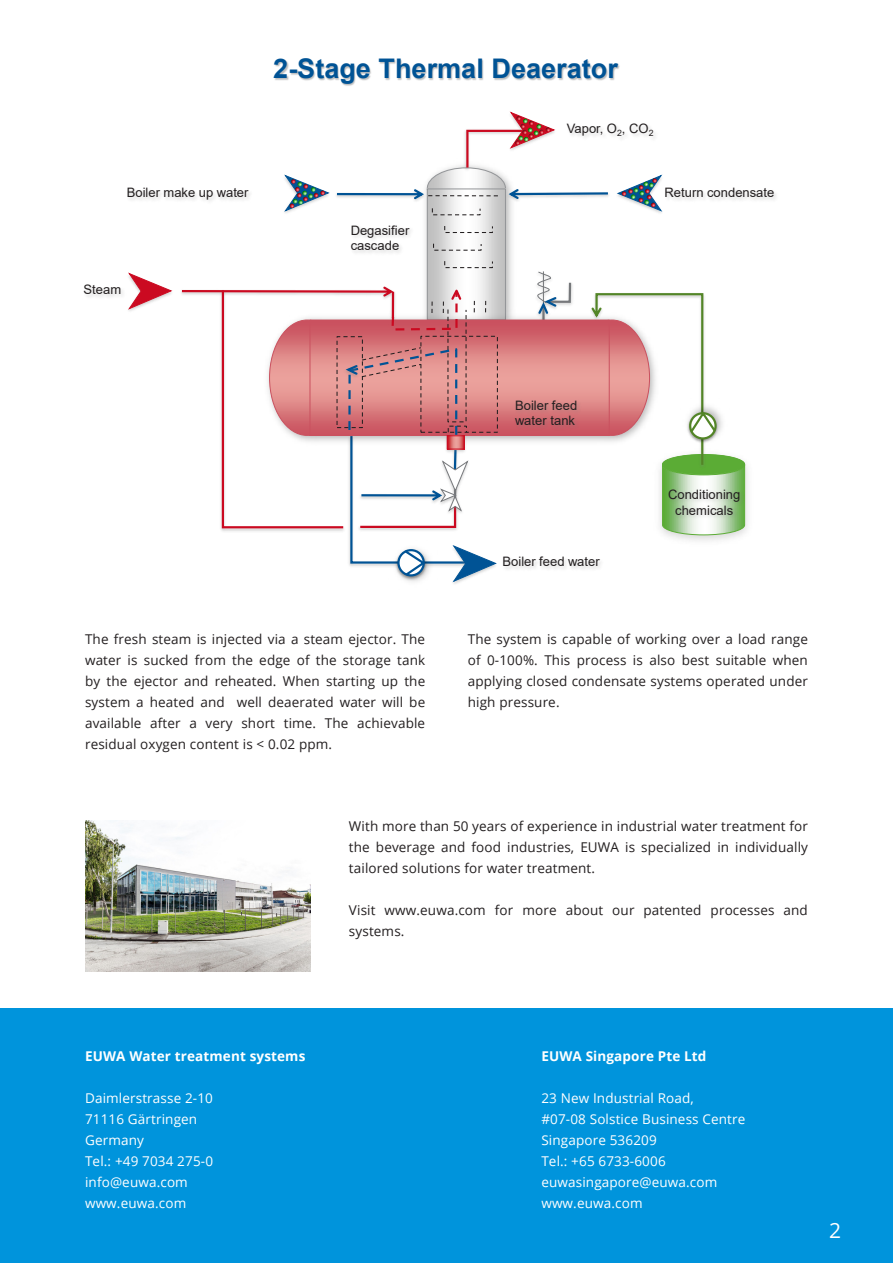
<style>
.page{position:relative;width:893px;height:1263px;background:#fff}
.page>*{position:absolute;margin:0;border:0;box-sizing:border-box;transform-origin:0 0}
.t1{font:700 27px "Arial";color:#005395}
.t2{font:21px "Open Sans";color:#fff}
.EUWA_Fließtext__Bloc{font:13.5px/21px "Open Sans";letter-spacing:.01em;color:#231f20;text-align:justify}
.EUWA_Fließtext__Foot{font:13.5px/21px "Open Sans";letter-spacing:.01em;color:#231f20;text-align:justify}
.EUWA_Fließtext__Bloc-2{font:13.5px "Open Sans";letter-spacing:.01em;color:#fff}
.EUWA_Fließtext__Bloc-3{font:700 13.5px "Open Sans";letter-spacing:.01em;color:#fff}
.t3{font:13.05px/15.6px "Arial";color:#231f20}
</style>
<div class="page">
<div style="left:0;top:1008px;width:893px;height:255px;background:#0094dc"></div>
<img style="left:425px;top:209px;width:87px;height:102px">
<svg style="left:429px;top:209px;width:75px;height:102px"></svg>
<div style="left:427px;top:189px;width:79px;height:131px;border:1px solid #939598"></div>
<img style="left:275px;top:60px;width:5px;height:21px">
<img style="left:280px;top:59px;width:340px;height:27px">
<svg style="left:128px;top:272px;width:45px;height:37px"></svg>
<img style="left:669px;top:463px;width:79px;height:78px">
<svg style="left:498px;top:322px;width:38px;height:112px;background:#dc8183"></svg>
<img style="left:86px;top:275px;width:50px;height:36px">
<img style="left:745px;top:480px;width:3px;height:51px">
<svg style="left:617px;top:174px;width:46px;height:38px"></svg>
<svg style="left:284px;top:175px;width:46px;height:37px"></svg>
<svg style="left:536px;top:271px;width:209px;height:265px"></svg>
<svg style="left:182px;top:286px;width:316px;height:297px"></svg>
<svg style="left:337px;top:111px;width:271px;height:98px"></svg>
<img style="left:505px;top:391px;width:87px;height:51px">
<img style="left:85px;top:821px;width:226px;height:150px">
<p class="t1" style="left:273px;top:50px;width:346px">2-Stage Thermal Deaerator</p>
<p class="t3" style="left:567px;top:121px;width:88px">Vapor, O<sub>2</sub>, CO<sub>2</sub></p>
<p class="t3" style="left:127px;top:185px;width:123px">Boiler make up water</p>
<p class="t3" style="left:664px;top:185px;width:111px">Return condensate</p>
<p class="t3" style="left:351px;top:222px;width:60px">Degasifier cascade</p>
<p class="t3" style="left:84px;top:282px;width:39px">Steam</p>
<p class="t3" style="left:515px;top:397px;width:64px">Boiler feed water tank</p>
<p class="t3" style="left:502px;top:554px;width:99px">Boiler feed water</p>
<p class="t3" style="left:668px;top:486px;width:74px;text-align:center">Conditioning chemicals</p>
<p class="EUWA_Fließtext__Bloc" style="left:85px;top:628px;width:342px">The fresh steam is injected via a steam ejector. The water is sucked from the edge of the storage tank by the ejector and reheated. When starting up the system a heated and well deaerated water will be available after a very short time. The achievable residual oxygen content is &lt; 0.02 ppm.</p>
<p class="EUWA_Fließtext__Bloc" style="left:468px;top:628px;width:342px">The system is capable of working over a load range of 0-100%. This process is also best suitable when applying closed condensate systems operated under high pressure.</p>
<p class="EUWA_Fließtext__Foot" style="left:349px;top:815px;width:461px">With more than 50 years of experience in industrial water treatment for the beverage and food industries, EUWA is specialized in individually tailored solutions for water treatment.</p>
<p class="EUWA_Fließtext__Foot" style="left:349px;top:899px;width:460px">Visit www.euwa.com for more about our patented processes and systems.</p>
<p class="EUWA_Fließtext__Bloc-3" style="left:85px;top:1046px;width:222px">EUWA Water treatment systems</p>
<p class="EUWA_Fließtext__Bloc-2" style="left:85px;top:1088px;width:129px">Daimlerstrasse 2-10</p>
<p class="EUWA_Fließtext__Bloc-2" style="left:85px;top:1109px;width:114px">71116 Gärtringen</p>
<p class="EUWA_Fließtext__Bloc-2" style="left:85px;top:1130px;width:60px">Germany</p>
<p class="EUWA_Fließtext__Bloc-2" style="left:85px;top:1151px;width:130px">Tel.: +49 7034 275-0</p>
<p class="EUWA_Fließtext__Bloc-2" style="left:85px;top:1172px;width:104px">info@euwa.com</p>
<p class="EUWA_Fließtext__Bloc-2" style="left:85px;top:1193px;width:103px">www.euwa.com</p>
<p class="EUWA_Fließtext__Bloc-3" style="left:541px;top:1046px;width:167px">EUWA Singapore Pte Ltd</p>
<p class="EUWA_Fließtext__Bloc-2" style="left:541px;top:1088px;width:154px">23 New Industrial Road,</p>
<p class="EUWA_Fließtext__Bloc-2" style="left:541px;top:1109px;width:205px">#07-08 Solstice Business Centre</p>
<p class="EUWA_Fließtext__Bloc-2" style="left:541px;top:1130px;width:117px">Singapore 536209</p>
<p class="EUWA_Fließtext__Bloc-2" style="left:541px;top:1151px;width:126px">Tel.: +65 6733-6006</p>
<p class="EUWA_Fließtext__Bloc-2" style="left:541px;top:1172px;width:177px">euwasingapore@euwa.com</p>
<p class="EUWA_Fließtext__Bloc-2" style="left:541px;top:1193px;width:103px">www.euwa.com</p>
<p class="t2" style="left:829px;top:1216px;width:14px">2</p>
</div>
